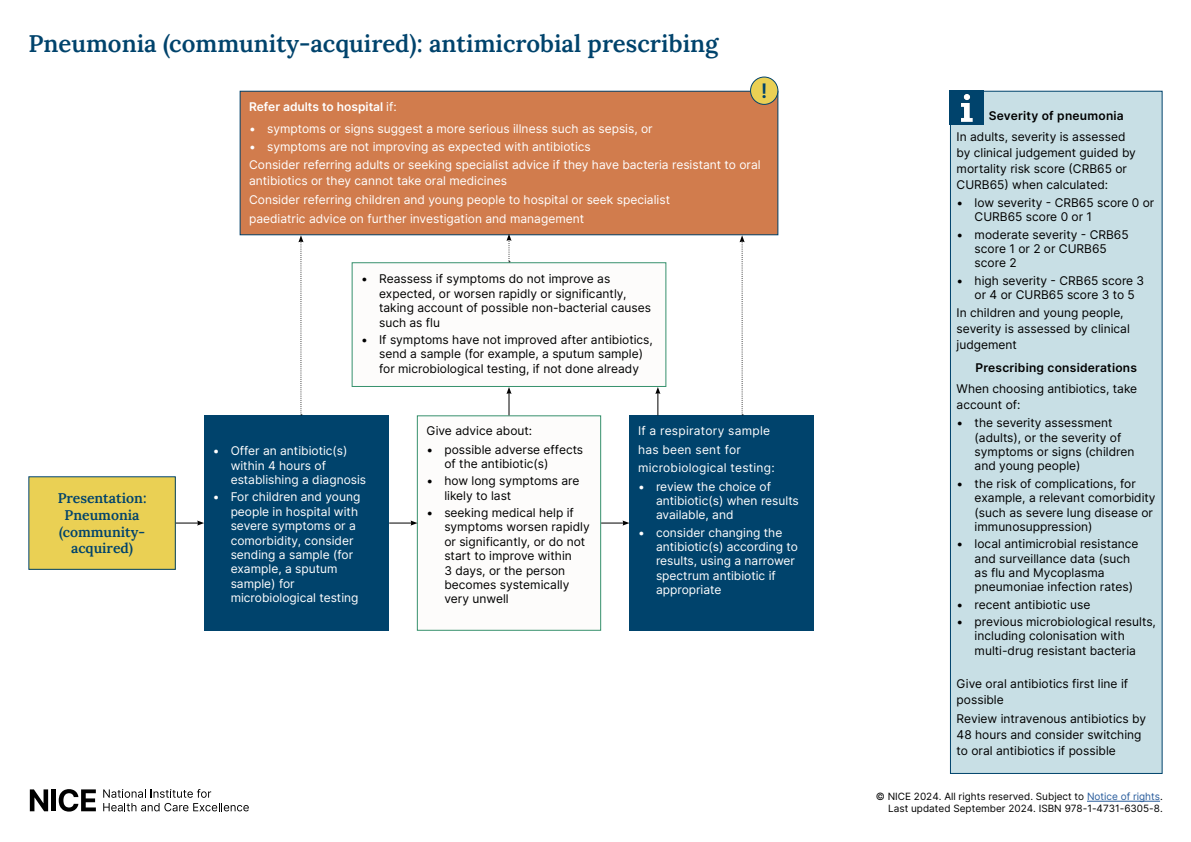
<style>
.page{position:relative;width:1191px;height:842px;background:#fff}
.page>*{position:absolute;margin:0;border:0;box-sizing:border-box;transform-origin:0 0}
.Main_title{font:600 24px "Lora";color:#00436c}
.t1{font:600 20px "Inter";color:#00436c}
.Subtitle{font:600 14px/16.8px "Lora";color:#00436c;text-align:center}
.Table_body{font:12px/14.4px "Inter";color:#000}
.Table_body-2{font:12px/14.4px "Inter";color:#fff}
.Box_text_left_align{font:12px "Inter";letter-spacing:.02em;color:#fff}
.Sidebar_title{font:600 12px "Inter";letter-spacing:.02em;color:#000}
.Table_body-3{font:600 12px "Inter";color:#fff}
.endmatter{font:10px/12px "Inter";color:#000;text-align:right}
.s1{font-weight:400}
.s2{color:#275b9b}
</style>
<div class="page">
<div style="left:29px;top:477px;width:146px;height:92px;background:#ead054"></div>
<div style="left:28px;top:476px;width:148px;height:94px;border:1px solid #00436c"></div>
<div style="left:204px;top:415px;width:184px;height:216px;background:#00436c"></div>
<div style="left:417px;top:416px;width:183px;height:214px;background:#fdfcfb"></div>
<div style="left:417px;top:415px;width:184px;height:216px;border:1px solid #37916d"></div>
<div style="left:629px;top:415px;width:185px;height:216px;background:#00436c"></div>
<div style="left:352px;top:263px;width:314px;height:123px;background:#fdfcfb"></div>
<div style="left:351px;top:262px;width:315px;height:125px;border:1px solid #37916d"></div>
<div style="left:240px;top:91px;width:538px;height:144px;background:#d17c4d"></div>
<div style="left:240px;top:91px;width:538px;height:144px;border:1px solid #00436c"></div>
<div style="left:950px;top:91px;width:212px;height:682px;background:#c8dfe5"></div>
<div style="left:950px;top:91px;width:212px;height:683px;border:1px solid #00436c"></div>
<svg style="left:30px;top:789px;width:18px;height:22px"></svg>
<div style="left:51px;top:789px;width:5px;height:22px;background:#000"></div>
<svg style="left:59px;top:789px;width:37px;height:22px"></svg>
<svg style="left:103px;top:789px;width:146px;height:22px"></svg>
<div style="left:950px;top:91px;width:34px;height:34px;background:#00436c"></div>
<img style="left:961px;top:94px;width:12px;height:28px">
<div style="left:750px;top:77px;width:28px;height:27px;background:#ead054;border-radius:50%"></div>
<div style="left:750px;top:77px;width:28px;height:28px;border:1px solid #00436c;border-radius:50%"></div>
<svg style="left:739px;top:235px;width:5px;height:180px"></svg>
<svg style="left:298px;top:235px;width:5px;height:180px"></svg>
<svg style="left:506px;top:234px;width:5px;height:28px"></svg>
<svg style="left:389px;top:520px;width:28px;height:6px"></svg>
<svg style="left:176px;top:520px;width:28px;height:6px"></svg>
<svg style="left:506px;top:387px;width:5px;height:28px"></svg>
<svg style="left:655px;top:387px;width:5px;height:28px"></svg>
<svg style="left:601px;top:520px;width:28px;height:6px"></svg>
<hr style="left:1087px;top:801px;width:73px;height:1px;background:#275b9b">
<p class="Main_title" style="left:28px;top:26px;width:691px">Pneumonia (community-acquired): antimicrobial prescribing</p>
<h2 class="t1" style="left:761px;top:76px;width:8px">!</h2>
<p class="Table_body-3" style="left:249px;top:98px;width:149px">Refer adults to hospital <span class="s1">if:</span></p>
<p class="Table_body-2" style="left:249px;top:121px;width:405px">• symptoms or signs suggest a more serious illness such as sepsis, or</p>
<p class="Table_body-2" style="left:249px;top:139px;width:343px">• symptoms are not improving as expected with antibiotics</p>
<p class="Table_body-2" style="left:249px;top:157px;width:513px;line-height:16px">Consider referring adults or seeking specialist advice if they have bacteria resistant to oral antibiotics or they cannot take oral medicines</p>
<p class="Table_body-2" style="left:249px;top:192px;width:422px">Consider referring children and young people to hospital or seek specialist</p>
<p class="Table_body-2" style="left:249px;top:211px;width:336px">paediatric advice on further investigation and management</p>
<p class="Subtitle" style="left:58px;top:489px;width:90px">Presentation:<br>Pneumonia (community&shy;acquired)</p>
<p class="Table_body" style="left:379px;top:272px;width:273px;text-indent:-18px">• Reassess if symptoms do not improve as expected, or worsen rapidly or significantly, taking account of possible non-bacterial causes such as flu</p>
<p class="Table_body" style="left:379px;top:332px;width:275px;text-indent:-18px">• If symptoms have not improved after antibiotics, send a sample (for example, a sputum sample) for microbiological testing, if not done already</p>
<p class="Table_body-2" style="left:231px;top:444px;width:137px;text-indent:-18px">• Offer an antibiotic(s) within 4 hours of establishing a diagnosis</p>
<p class="Table_body-2" style="left:231px;top:490px;width:131px;text-indent:-18px">• For children and young people in hospital with severe symptoms or a comorbidity, consider sending a sample (for example, a sputum sample) for microbiological testing</p>
<p class="Table_body" style="left:426px;top:424px;width:107px">Give advice about:</p>
<p class="Table_body" style="left:444px;top:442px;width:140px;text-indent:-18px">• possible adverse effects of the antibiotic(s)</p>
<p class="Table_body" style="left:444px;top:473px;width:137px;text-indent:-18px">• how long symptoms are likely to last</p>
<p class="Table_body" style="left:444px;top:505px;width:147px;text-indent:-18px">• seeking medical help if symptoms worsen rapidly or significantly, or do not start to improve within<br>3 days, or the person becomes systemically very unwell</p>
<p class="Box_text_left_align" style="left:638px;top:422px;width:133px">If a respiratory sample</p>
<p class="Box_text_left_align" style="left:638px;top:441px;width:104px">has been sent for</p>
<p class="Box_text_left_align" style="left:638px;top:459px;width:138px">microbiological testing:</p>
<p class="Table_body-2" style="left:656px;top:479px;width:144px;text-indent:-18px">• review the choice of antibiotic(s) when results available, and</p>
<p class="Table_body-2" style="left:656px;top:525px;width:143px;text-indent:-18px">• consider changing the antibiotic(s) according to results, using a narrower spectrum antibiotic if appropriate</p>
<p class="Sidebar_title" style="left:988px;top:107px;width:137px">Severity of pneumonia</p>
<p class="Table_body" style="left:956px;top:128px;width:181px;line-height:16px">In adults, severity is assessed by clinical judgement guided by mortality risk score (CRB65 or<br>CURB65) when calculated:</p>
<p class="Table_body" style="left:974px;top:195px;width:181px;text-indent:-18px">• low severity - CRB65 score 0 or<br>CURB65 score 0 or 1</p>
<p class="Table_body" style="left:974px;top:227px;width:156px;text-indent:-18px">• moderate severity - CRB65 score 1 or 2 or CURB65 score 2</p>
<p class="Table_body" style="left:974px;top:273px;width:171px;text-indent:-18px">• high severity - CRB65 score 3 or 4 or CURB65 score 3 to 5</p>
<p class="Table_body" style="left:956px;top:304px;width:175px;line-height:16px">In children and young people, severity is assessed by clinical judgement</p>
<p class="Sidebar_title" style="left:975px;top:359px;width:163px">Prescribing considerations</p>
<p class="Table_body" style="left:956px;top:380px;width:182px;line-height:16px">When choosing antibiotics, take account of:</p>
<p class="Table_body" style="left:974px;top:415px;width:161px;text-indent:-18px">• the severity assessment (adults), or the severity of symptoms or signs (children and young people)</p>
<p class="Table_body" style="left:974px;top:476px;width:182px;text-indent:-18px">• the risk of complications, for example, a relevant comorbidity (such as severe lung disease or immunosuppression)</p>
<p class="Table_body" style="left:974px;top:536px;width:165px;text-indent:-18px">• local antimicrobial resistance and surveillance data (such as flu and Mycoplasma pneumoniae infection rates)</p>
<p class="Table_body" style="left:956px;top:597px;width:135px">• recent antibiotic use</p>
<p class="Table_body" style="left:974px;top:614px;width:183px;text-indent:-18px">• previous microbiological results, including colonisation with multi-drug resistant bacteria</p>
<p class="Table_body" style="left:956px;top:676px;width:173px;line-height:16px">Give oral antibiotics first line if possible</p>
<p class="Table_body" style="left:956px;top:711px;width:191px;line-height:16px">Review intravenous antibiotics by<br>48 hours and consider switching to oral antibiotics if possible</p>
<p class="endmatter" style="left:875px;top:790px;width:288px">© NICE 2024. All rights reserved. Subject to <span class="s2">Notice of rights</span>.<br>Last updated September 2024. ISBN 978-1-4731-6305-8.</p>
</div>
